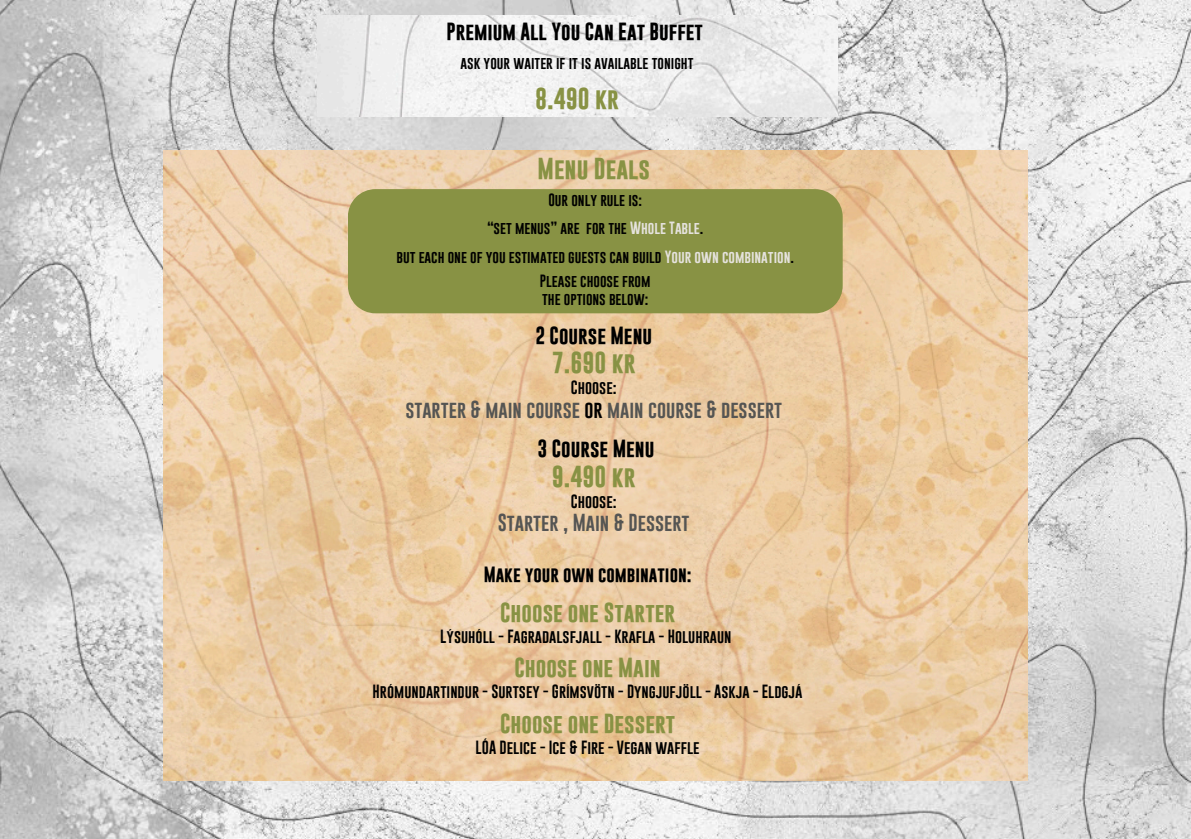
<style>
.page{position:relative;width:1191px;height:839px;background:#fff}
.page>*{position:absolute;margin:0;border:0;box-sizing:border-box;transform-origin:0 0}
.t1{font:700 22px "Gobold";color:#889244}
.t2{font:700 20px "Gobold";color:#889244}
.t3{font:18px "Gobold";color:#555553}
.t4{font:700 18px "Gobold";color:#000}
.t5{font:700 16px "Gobold";color:#000}
.t6{font:14px "Gobold";color:#000}
.t7{font:13px "Gobold";color:#000}
.s1{color:#e5e2dd}
.s2{color:#000}
</style>
<div class="page">
<img style="left:0;top:0;width:1191px;height:838px">
<img style="left:317px;top:16px;width:521px;height:100px">
<img style="left:163px;top:150px;width:864px;height:630px">
<div style="left:348px;top:189px;width:494px;height:124px;background:#889244"></div>
<p class="t4" style="left:447px;top:20px;width:258px">Premium All You Can Eat Buffet</p>
<p class="t7" style="left:461px;top:55px;width:234px">ask your waiter if it is available tonight</p>
<h2 class="t1" style="left:535px;top:84px;width:85px">8.490 kr</h2>
<p class="t1" style="left:538px;top:154px;width:114px">Menu Deals</p>
<h1 class="t7" style="left:548px;top:191px;width:95px">Our only rule is:</h1>
<p class="t7" style="left:487px;top:219px;width:218px">“set menus” are for the <span class="s1">Whole Table</span>.</p>
<h1 class="t7" style="left:396px;top:248px;width:399px">but each one of you estimated guests can build <span class="s1">Your own combination</span>.</h1>
<p class="t7" style="left:540px;top:272px;width:112px">Please choose from</p>
<p class="t7" style="left:542px;top:290px;width:108px">the options below:</p>
<p class="t4" style="left:535px;top:324px;width:118px">2 Course Menu</p>
<p class="t1" style="left:552px;top:348px;width:85px">7.690 kr</p>
<p class="t6" style="left:571px;top:378px;width:47px">Choose:</p>
<p class="t3" style="left:405px;top:398px;width:378px">starter &amp; main course <span class="s2">or</span> main course &amp; dessert</p>
<p class="t4" style="left:538px;top:437px;width:118px">3 Course Menu</p>
<p class="t1" style="left:552px;top:461px;width:85px">9.490 kr</p>
<p class="t6" style="left:571px;top:492px;width:47px">Choose:</p>
<p class="t3" style="left:498px;top:511px;width:193px">Starter , Main &amp; Dessert</p>
<p class="t5" style="left:484px;top:563px;width:209px">Make your own combination:</p>
<h2 class="t2" style="left:500px;top:599px;width:176px">Choose one Starter</h2>
<h2 class="t6" style="left:440px;top:627px;width:293px">Lýsuhóll - Fagradalsfjall - Krafla - Holuhraun</h2>
<h3 class="t2" style="left:515px;top:654px;width:148px">Choose one Main</h3>
<p class="t6" style="left:373px;top:682px;width:432px">Hrómundartindur - Surtsey - Grímsvötn - Dyngjufjöll - Askja - Eldgjá</p>
<p class="t2" style="left:500px;top:710px;width:177px">Choose one Dessert</p>
<p class="t6" style="left:476px;top:737px;width:226px">LÓA Delice - Ice &amp; Fire - Vegan waffle</p>
</div>
